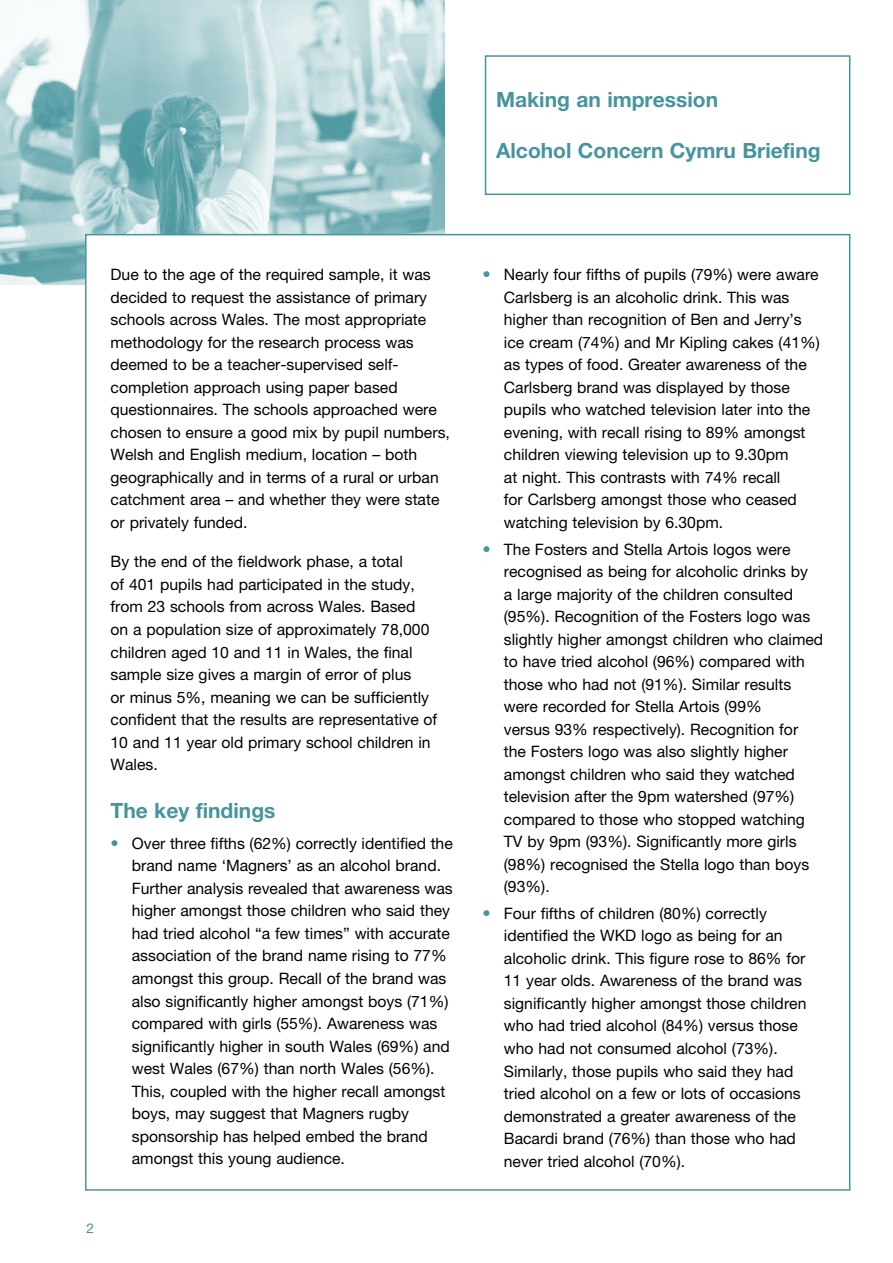
<style>
.page{position:relative;width:893px;height:1263px;background:#fff}
.page>*{position:absolute;margin:0;border:0;box-sizing:border-box;transform-origin:0 0}
.t1{font:700 21px "Helvetica Neue";color:#46949d}
.t2{font:15.75px/22.5px "Helvetica Neue";color:#000}
.t3{font:13.5px "Helvetica Neue";color:#46949d}
.s1{font-size:16.5px;color:#46949d}
</style>
<div class="page">
<img style="left:0;top:0;width:445px;height:285px">
<div style="left:485px;top:55px;width:365px;height:140px;border:2px solid #46949d"></div>
<div style="left:86px;top:235px;width:764px;height:955px;background:#fff"></div>
<h1 class="t1" style="left:496px;top:87px;width:223px">Making an impression</h1>
<h1 class="t1" style="left:496px;top:137px;width:326px">Alcohol Concern Cymru Briefing</h1>
<p class="t2" style="left:111px;top:263px;width:341px">Due to the age of the required sample, it was decided to request the assistance of primary schools across Wales. The most appropriate methodology for the research process was deemed to be a teacher-supervised self&shy;completion approach using paper based questionnaires. The schools approached were chosen to ensure a good mix by pupil numbers, Welsh and English medium, location – both geographically and in terms of a rural or urban catchment area – and whether they were state or privately funded.</p>
<p class="t2" style="left:111px;top:550px;width:328px">By the end of the fieldwork phase, a total<br>of 401 pupils had participated in the study, from 23 schools from across Wales. Based<br>on a population size of approximately 78,000 children aged 10 and 11 in Wales, the final sample size gives a margin of error of plus<br>or minus 5%, meaning we can be sufficiently confident that the results are representative of 10 and 11 year old primary school children in Wales.</p>
<h1 class="t1" style="left:111px;top:797px;width:166px">The key findings</h1>
<p class="t2" style="left:132px;top:832px;width:323px;text-indent:-21px"><span class="s1">•</span> Over three fifths (62%) correctly identified the brand name ‘Magners’ as an alcohol brand.<br>Further analysis revealed that awareness was higher amongst those children who said they had tried alcohol “a few times” with accurate association of the brand name rising to 77% amongst this group. Recall of the brand was also significantly higher amongst boys (71%) compared with girls (55%). Awareness was significantly higher in south Wales (69%) and west Wales (67%) than north Wales (56%).<br>This, coupled with the higher recall amongst boys, may suggest that Magners rugby sponsorship has helped embed the brand amongst this young audience.</p>
<p class="t3" style="left:87px;top:1220px;width:9px">2</p>
<p class="t2" style="left:504px;top:263px;width:318px;text-indent:-21px"><span class="s1">•</span> Nearly four fifths of pupils (79%) were aware Carlsberg is an alcoholic drink. This was higher than recognition of Ben and Jerry’s ice cream (74%) and Mr Kipling cakes (41%) as types of food. Greater awareness of the Carlsberg brand was displayed by those pupils who watched television later into the evening, with recall rising to 89% amongst children viewing television up to 9.30pm<br>at night. This contrasts with 74% recall<br>for Carlsberg amongst those who ceased watching television by 6.30pm.</p>
<p class="t2" style="left:504px;top:537px;width:321px;text-indent:-21px"><span class="s1">•</span> The Fosters and Stella Artois logos were recognised as being for alcoholic drinks by<br>a large majority of the children consulted (95%). Recognition of the Fosters logo was slightly higher amongst children who claimed to have tried alcohol (96%) compared with those who had not (91%). Similar results were recorded for Stella Artois (99%<br>versus 93% respectively). Recognition for the Fosters logo was also slightly higher amongst children who said they watched television after the 9pm watershed (97%) compared to those who stopped watching TV by 9pm (93%). Significantly more girls (98%) recognised the Stella logo than boys (93%).</p>
<p class="t2" style="left:504px;top:902px;width:304px;text-indent:-21px"><span class="s1">•</span> Four fifths of children (80%) correctly identified the WKD logo as being for an alcoholic drink. This figure rose to 86% for 11 year olds. Awareness of the brand was significantly higher amongst those children who had tried alcohol (84%) versus those who had not consumed alcohol (73%).<br>Similarly, those pupils who said they had tried alcohol on a few or lots of occasions demonstrated a greater awareness of the Bacardi brand (76%) than those who had never tried alcohol (70%).</p>
</div>
